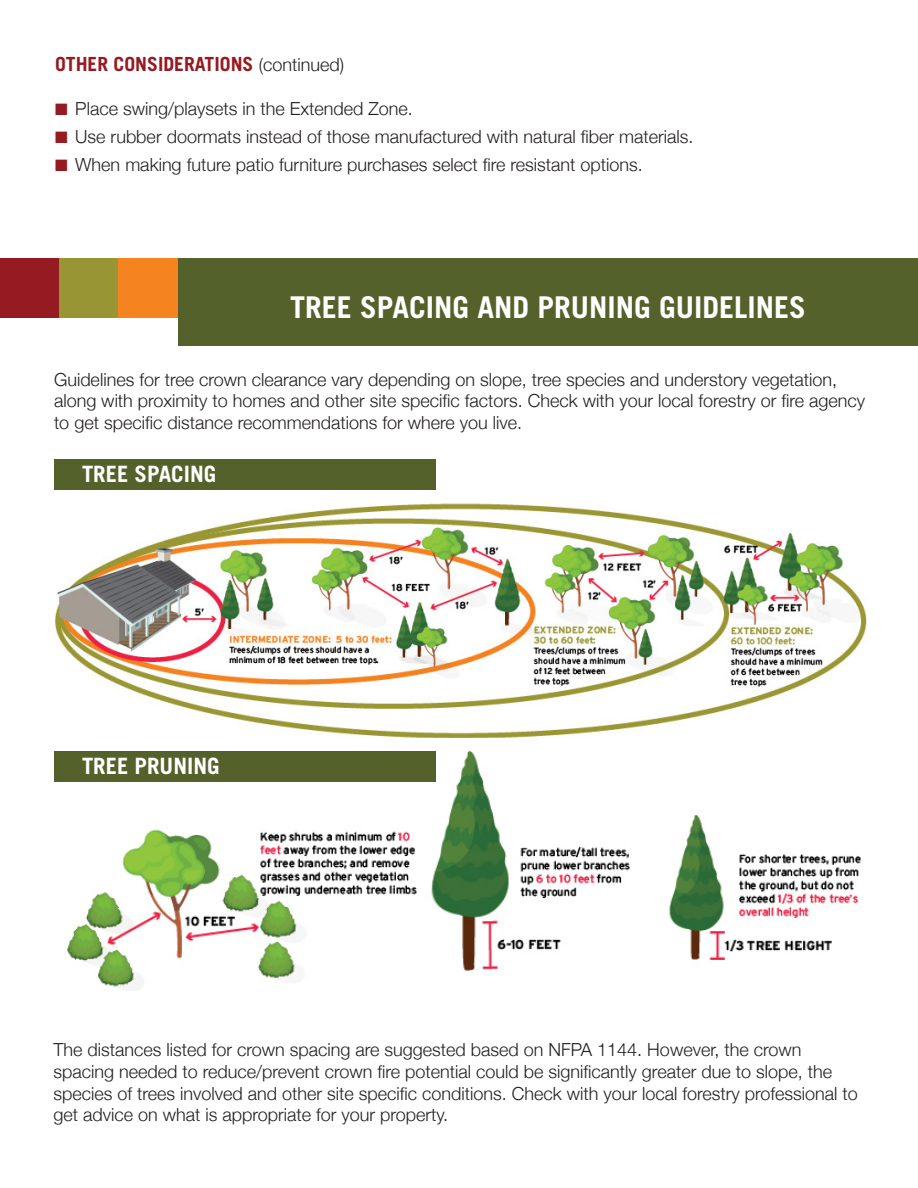
<style>
.page{position:relative;width:918px;height:1188px;background:#fff}
.page>*{position:absolute;margin:0;border:0;box-sizing:border-box;transform-origin:0 0}
.t1{font:700 30px "Trade Gothic";color:#fff}
.t2{font:700 22.5px "Trade Gothic";color:#fff}
.t3{font:700 19.5px "Trade Gothic";color:#961a21}
.t4{font:300 18px/21.6px "Helvetica Neue";color:#231f20}
.s1{font-family:"Helvetica Neue";font-weight:300;font-size:18px;color:#231f20}
.s2{color:#961a21}
</style>
<div class="page">
<div style="left:0;top:258px;width:59px;height:60px;background:#961a21"></div>
<div style="left:59px;top:258px;width:60px;height:60px;background:#989535"></div>
<div style="left:119px;top:258px;width:59px;height:60px;background:#f58320"></div>
<div style="left:178px;top:258px;width:740px;height:88px;background:#55612a"></div>
<div style="left:54px;top:459px;width:381px;height:31px;background:#55612a"></div>
<img style="left:67px;top:750px;width:795px;height:241px">
<div style="left:54px;top:751px;width:381px;height:31px;background:#55612a"></div>
<img style="left:55px;top:503px;width:811px;height:235px">
<p class="t3" style="left:55px;top:52px;width:291px">OTHER CONSIDERATIONS <span class="s1">(continued)</span></p>
<p class="t4" style="left:55px;top:96px;width:359px"><span class="s2">■</span> Place swing/playsets in the Extended Zone.</p>
<p class="t4" style="left:55px;top:124px;width:640px"><span class="s2">■</span> Use rubber doormats instead of those manufactured with natural fiber materials.</p>
<p class="t4" style="left:55px;top:153px;width:589px"><span class="s2">■</span> When making future patio furniture purchases select fire resistant options.</p>
<p class="t1" style="left:290px;top:288px;width:517px">TREE SPACING AND PRUNING GUIDELINES</p>
<p class="t4" style="left:54px;top:367px;width:813px">Guidelines for tree crown clearance vary depending on slope, tree species and understory vegetation, along with proximity to homes and other site specific factors. Check with your local forestry or fire agency to get specific distance recommendations for where you live.</p>
<p class="t2" style="left:82px;top:460px;width:136px">TREE SPACING</p>
<p class="t2" style="left:82px;top:752px;width:139px">TREE PRUNING</p>
<p class="t4" style="left:53px;top:1038px;width:806px">The distances listed for crown spacing are suggested based on NFPA 1144. However, the crown spacing needed to reduce/prevent crown fire potential could be significantly greater due to slope, the species of trees involved and other site specific conditions. Check with your local forestry professional to get advice on what is appropriate for your property.</p>
</div>
